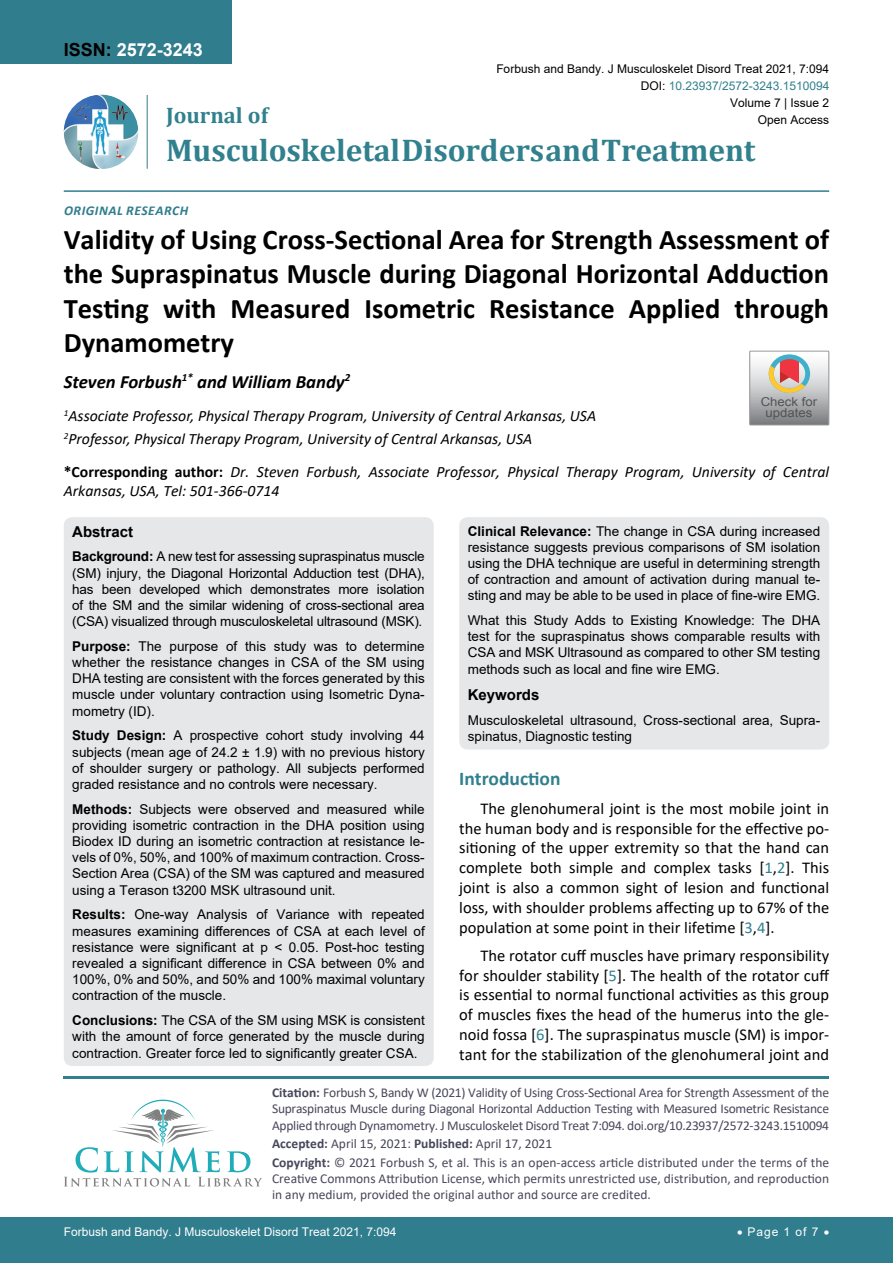
<style>
.page{position:relative;width:893px;height:1263px;background:#fff}
.page>*{position:absolute;margin:0;border:0;box-sizing:border-box;transform-origin:0 0}
.t1{font:700 31.5px "Cambria";letter-spacing:-.005em;color:#30808d}
.t2{font:700 28.5px/34.5px "Calibri";color:#000;text-align:justify}
.t3{font:700 22.5px "Cambria";color:#30808d}
.t4{font:700 19.5px "Calibri";color:#30808d}
.t5{font:italic 700 18.75px "Calibri";color:#000}
.t6{font:700 18px "Arial";color:#fff}
.t7{font:16.5px/19.8px "Calibri";color:#000;text-align:justify}
.t8{font:italic 15.75px/23.1px "Calibri";color:#000}
.t9{font:700 15px "Arial";color:#000}
.t10{font:13.5px/16.2px "Arial";color:#000;text-align:justify}
.t11{font:13.5px/16.2px "Calibri";color:#47475c}
.t12{font:italic 700 13.5px "Calibri";letter-spacing:.04em;color:#307d8d}
.t13{font:12.3px/10.5px "Arial";color:#535353;text-align:center;scale:1.08 1}
.t14{font:12px "Arial";color:#000}
.t15{font:12px "Arial";color:#fff}
.t16{font:12px "Arial";color:#30808d}
.s1{color:#000}
.s2{font-weight:700;font-style:normal}
.s3{font-weight:700}
.s4{color:#30808d}
</style>
<div class="page">
<img style="left:64px;top:95px;width:74px;height:74px;border-radius:37px">
<hr style="left:147px;top:95px;width:1px;height:74px;background:#307d8d">
<hr style="left:64px;top:190px;width:765px;height:2px;background:#307d8d">
<hr style="left:64px;top:1076px;width:765px;height:2px;background:#30808d">
<svg style="left:64px;top:1100px;width:198px;height:86px"></svg>
<div style="left:0;top:1217px;width:893px;height:46px;background:#307d8d"></div>
<div style="left:0;top:0;width:231px;height:64px;background:#307d8d"></div>
<div style="left:64px;top:517px;width:370px;height:549px;background:#e6e7e8;border-radius:9px"></div>
<div style="left:459px;top:517px;width:370px;height:232px;background:#e6e7e8;border-radius:9px"></div>
<svg style="left:750px;top:351px;width:79px;height:74px;background:#bdb6b3"></svg>
<h3 class="t6" style="left:64px;top:37px;width:141px"><span class="s1">ISSN:</span> 2572-3243</h3>
<p class="t14" style="left:496px;top:60px;width:334px">Forbush and Bandy. J Musculoskelet Disord Treat 2021, 7:094</p>
<p class="t14" style="left:730px;top:95px;width:101px">Volume 7 | Issue 2</p>
<p class="t16" style="left:641px;top:77px;width:190px"><span class="s1">DOI:</span> 10.23937/2572-3243.1510094</p>
<h3 class="t3" style="left:166px;top:100px;width:103px">Journal of</h3>
<h1 class="t1" style="left:166px;top:128px;width:591px">Musculoskeletal Disorders and Treatment</h1>
<p class="t14" style="left:758px;top:112px;width:73px">Open Access</p>
<p class="t12" style="left:64px;top:201px;width:126px">Original Research</p>
<h2 class="t2" style="left:64px;top:222px;width:767px">Validity of Using Cross-Sectional Area for Strength Assessment of the Supraspinatus Muscle during Diagonal Horizontal Adduction Testing with Measured Isometric Resistance Applied through Dynamometry</h2>
<h3 class="t5" style="left:64px;top:368px;width:288px">Steven Forbush<sup>1*</sup> and William Bandy<sup>2</sup></h3>
<p class="t8" style="left:64px;top:403px;width:534px"><sup>1</sup>Associate Professor, Physical Therapy Program, University of Central Arkansas, USA<br><sup>2</sup>Professor, Physical Therapy Program, University of Central Arkansas, USA</p>
<p class="t8" style="left:64px;top:462px;width:767px;line-height:18.9px"><span class="s2">*Corresponding author:</span> Dr. Steven Forbush, Associate Professor, Physical Therapy Program, University of Central<br>Arkansas, USA, Tel: 501-366-0714</p>
<p class="t9" style="left:72px;top:521px;width:62px">Abstract</p>
<p class="t10" style="left:72px;top:548px;width:354px"><span class="s3">Background:</span> A new test for assessing supraspinatus muscle (SM) injury, the Diagonal Horizontal Adduction test (DHA), has been developed which demonstrates more isolation of the SM and the similar widening of cross-sectional area (CSA) visualized through musculoskeletal ultrasound (MSK).</p>
<p class="t10" style="left:72px;top:638px;width:354px"><span class="s3">Purpose:</span> The purpose of this study was to determine whether the resistance changes in CSA of the SM using DHA testing are consistent with the forces generated by this muscle under voluntary contraction using Isometric Dyna&shy;mometry (ID).</p>
<p class="t10" style="left:72px;top:727px;width:354px"><span class="s3">Study Design:</span> A prospective cohort study involving 44 subjects (mean age of 24.2 ± 1.9) with no previous history of shoulder surgery or pathology. All subjects performed graded resistance and no controls were necessary.</p>
<p class="t10" style="left:72px;top:801px;width:354px"><span class="s3">Methods:</span> Subjects were observed and measured while providing isometric contraction in the DHA position using Biodex ID during an isometric contraction at resistance le&shy;vels of 0%, 50%, and 100% of maximum contraction. Cross-Section Area (CSA) of the SM was captured and measured using a Terason t3200 MSK ultrasound unit.</p>
<p class="t10" style="left:72px;top:906px;width:354px"><span class="s3">Results:</span> One-way Analysis of Variance with repeated measures examining differences of CSA at each level of resistance were significant at p &lt; 0.05. Post-hoc testing revealed a significant difference in CSA between 0% and 100%, 0% and 50%, and 50% and 100% maximal voluntary contraction of the muscle.</p>
<p class="t10" style="left:72px;top:1012px;width:354px"><span class="s3">Conclusions:</span> The CSA of the SM using MSK is consistent with the amount of force generated by the muscle during contraction. Greater force led to significantly greater CSA.</p>
<p class="t13" style="left:761px;top:397px;width:54px">Check for updates</p>
<p class="t10" style="left:468px;top:523px;width:354px"><span class="s3">Clinical Relevance:</span> The change in CSA during increased resistance suggests previous comparisons of SM isolation using the DHA technique are useful in determining strength of contraction and amount of activation during manual te&shy;sting and may be able to be used in place of fine-wire EMG.</p>
<p class="t10" style="left:468px;top:612px;width:354px">What this Study Adds to Existing Knowledge: The DHA test for the supraspinatus shows comparable results with CSA and MSK Ultrasound as compared to other SM testing methods such as local and fine wire EMG.</p>
<p class="t9" style="left:468px;top:684px;width:73px">Keywords</p>
<p class="t10" style="left:468px;top:712px;width:354px">Musculoskeletal ultrasound, Cross-sectional area, Supra&shy;spinatus, Diagnostic testing</p>
<h3 class="t4" style="left:459px;top:765px;width:103px">Introduction</h3>
<p class="t7" style="left:459px;top:798px;width:371px;text-indent:21px">The glenohumeral joint is the most mobile joint in the human body and is responsible for the effective po&shy;sitioning of the upper extremity so that the hand can complete both simple and complex tasks [<span class="s4">1</span>,<span class="s4">2</span>]. This joint is also a common sight of lesion and functional loss, with shoulder problems affecting up to 67% of the population at some point in their lifetime [<span class="s4">3</span>,<span class="s4">4</span>].</p>
<p class="t7" style="left:459px;top:945px;width:372px;text-indent:21px">The rotator cuff muscles have primary responsibility for shoulder stability [<span class="s4">5</span>]. The health of the rotator cuff is essential to normal functional activities as this group of muscles fixes the head of the humerus into the gle&shy;noid fossa [<span class="s4">6</span>]. The supraspinatus muscle (SM) is impor&shy;tant for the stabilization of the glenohumeral joint and</p>
<p class="t11" style="left:272px;top:1084px;width:559px;text-align:justify"><span class="s3">Citation:</span> Forbush S, Bandy W (2021) Validity of Using Cross-Sectional Area for Strength Assessment of the Supraspinatus Muscle during Diagonal Horizontal Adduction Testing with Measured Isometric Resistance Applied through Dynamometry. J Musculoskelet Disord Treat 7:094. doi.org/10.23937/2572-3243.1510094</p>
<p class="t11" style="left:272px;top:1134px;width:559px;line-height:18.6px"><span class="s3">Accepted:</span> April 15, 2021: <span class="s3">Published:</span> April 17, 2021<br><span class="s3">Copyright:</span> © 2021 Forbush S, et al. This is an open-access article distributed under the terms of the</p>
<p class="t11" style="left:272px;top:1170px;width:559px">Creative Commons Attribution License, which permits unrestricted use, distribution, and reproduction in any medium, provided the original author and source are credited.</p>
<p class="t15" style="left:64px;top:1223px;width:334px">Forbush and Bandy. J Musculoskelet Disord Treat 2021, 7:094</p>
<p class="t15" style="left:737px;top:1223px;width:94px">• Page 1 of 7 •</p>
</div>
